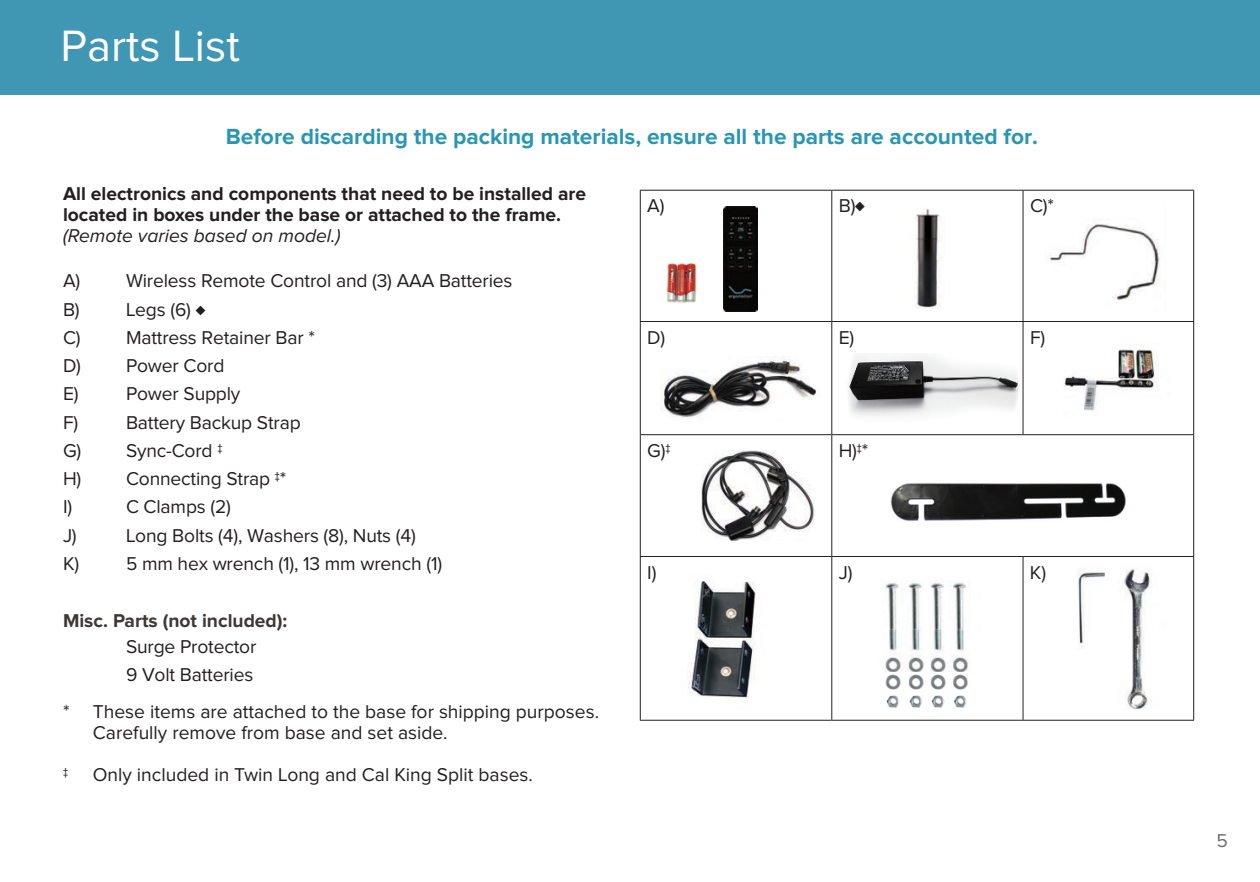
<style>
.page{position:relative;width:1260px;height:882px;background:#fff}
.page>*{position:absolute;margin:0;border:0;box-sizing:border-box;transform-origin:0 0}
.t1{font:45.5px "Proxima Nova";color:#fff}
.t2{font:700 22.75px "Proxima Nova";color:#2896b4}
.t3{font:19.25px/28.3px "Proxima Nova";letter-spacing:-.01em;color:#231f20}
.t4{font:700 19.25px/21px "Proxima Nova";color:#231f20}
.t5{font:italic 19.25px "Proxima Nova";color:#231f20}
.t6{font:700 19.25px "Proxima Nova";color:#3c3833}
.t7{font:19.25px "Proxima Nova";color:#6c6d70}
</style>
<div class="page">
<div style="left:0;top:0;width:1260px;height:94px;background:#3f97b4"></div>
<hr style="left:640px;top:190px;width:192px;height:1px;background:#231f20">
<hr style="left:640px;top:191px;width:1px;height:130px;background:#231f20">
<hr style="left:832px;top:190px;width:191px;height:1px;background:#231f20">
<hr style="left:831px;top:191px;width:1px;height:130px;background:#231f20">
<hr style="left:1023px;top:190px;width:171px;height:1px;background:#231f20">
<hr style="left:1023px;top:191px;width:1px;height:130px;background:#231f20">
<hr style="left:1193px;top:191px;width:1px;height:130px;background:#231f20">
<hr style="left:640px;top:321px;width:192px;height:1px;background:#231f20">
<hr style="left:640px;top:322px;width:1px;height:112px;background:#231f20">
<hr style="left:832px;top:321px;width:191px;height:1px;background:#231f20">
<hr style="left:831px;top:322px;width:1px;height:112px;background:#231f20">
<hr style="left:1023px;top:321px;width:171px;height:1px;background:#231f20">
<hr style="left:1023px;top:322px;width:1px;height:112px;background:#231f20">
<hr style="left:1193px;top:322px;width:1px;height:112px;background:#231f20">
<hr style="left:640px;top:434px;width:192px;height:1px;background:#231f20">
<hr style="left:640px;top:435px;width:1px;height:121px;background:#231f20">
<hr style="left:832px;top:434px;width:191px;height:1px;background:#231f20">
<hr style="left:831px;top:435px;width:1px;height:121px;background:#231f20">
<hr style="left:1023px;top:434px;width:171px;height:1px;background:#231f20">
<hr style="left:1193px;top:435px;width:1px;height:121px;background:#231f20">
<hr style="left:640px;top:556px;width:192px;height:1px;background:#231f20">
<hr style="left:640px;top:557px;width:1px;height:163px;background:#231f20">
<hr style="left:832px;top:556px;width:191px;height:1px;background:#231f20">
<hr style="left:831px;top:557px;width:1px;height:163px;background:#231f20">
<hr style="left:1023px;top:556px;width:171px;height:1px;background:#231f20">
<hr style="left:1023px;top:557px;width:1px;height:163px;background:#231f20">
<hr style="left:1193px;top:557px;width:1px;height:163px;background:#231f20">
<hr style="left:640px;top:720px;width:192px;height:1px;background:#231f20">
<hr style="left:832px;top:720px;width:191px;height:1px;background:#231f20">
<hr style="left:1023px;top:720px;width:171px;height:1px;background:#231f20">
<img style="left:660px;top:358px;width:156px;height:60px">
<img style="left:890px;top:483px;width:236px;height:38px">
<img style="left:702px;top:451px;width:112px;height:90px">
<img style="left:848px;top:354px;width:171px;height:63px">
<img style="left:666px;top:263px;width:31px;height:40px">
<img style="left:915px;top:208px;width:27px;height:101px">
<img style="left:688px;top:581px;width:68px;height:122px">
<img style="left:884px;top:581px;width:86px;height:91px">
<img style="left:885px;top:674px;width:83px;height:34px">
<img style="left:1078px;top:569px;width:74px;height:141px">
<img style="left:1050px;top:223px;width:110px;height:77px">
<img style="left:724px;top:207px;width:33px;height:104px">
<img style="left:1064px;top:349px;width:95px;height:62px">
<h1 class="t1" style="left:60px;top:25px;width:181px">Parts List</h1>
<p class="t2" style="left:226px;top:126px;width:814px">Before discarding the packing materials, ensure all the parts are accounted for.</p>
<p class="t4" style="left:63px;top:184px;width:525px">All electronics and components that need to be installed are located in boxes under the base or attached to the frame.</p>
<p class="t5" style="left:63px;top:227px;width:279px">(Remote varies based on model.)</p>
<p class="t3" style="left:63px;top:267px;width:20px">A)<br>B)<br>C)<br>D)<br>E)<br>F)<br>G)<br>H)<br>I)<br>J)<br>K)</p>
<p class="t3" style="left:126px;top:267px;width:388px">Wireless Remote Control and (3) AAA Batteries<br>Legs (6) ♦<br>Mattress Retainer Bar *<br>Power Cord<br>Power Supply<br>Battery Backup Strap<br>Sync-Cord ‡<br>Connecting Strap ‡*<br>C Clamps (2)<br>Long Bolts (4), Washers (8), Nuts (4)<br>5 mm hex wrench (1), 13 mm wrench (1)</p>
<p class="t6" style="left:63px;top:611px;width:226px">Misc. Parts (not included):</p>
<p class="t3" style="left:126px;top:633px;width:132px">Surge Protector<br>9 Volt Batteries</p>
<p class="t3" style="left:93px;top:702px;width:508px;line-height:21px;text-indent:-30px">* These items are attached to the base for shipping purposes.<br>Carefully remove from base and set aside.</p>
<p class="t3" style="left:63px;top:761px;width:7px">‡</p>
<p class="t3" style="left:93px;top:761px;width:442px">Only included in Twin Long and Cal King Split bases.</p>
<p class="t3" style="left:647px;top:193px;width:19px">A)</p>
<p class="t3" style="left:839px;top:193px;width:28px">B)♦</p>
<p class="t3" style="left:1030px;top:193px;width:25px">C)*</p>
<p class="t3" style="left:647px;top:324px;width:20px">D)</p>
<p class="t3" style="left:839px;top:324px;width:17px">E)</p>
<p class="t3" style="left:1030px;top:324px;width:17px">F)</p>
<p class="t3" style="left:647px;top:437px;width:25px">G)‡</p>
<p class="t3" style="left:839px;top:437px;width:31px">H)‡*</p>
<p class="t3" style="left:647px;top:559px;width:11px">I)</p>
<p class="t3" style="left:839px;top:559px;width:15px">J)</p>
<p class="t3" style="left:1030px;top:559px;width:18px">K)</p>
<p class="t7" style="left:1217px;top:832px;width:13px">5</p>
</div>
